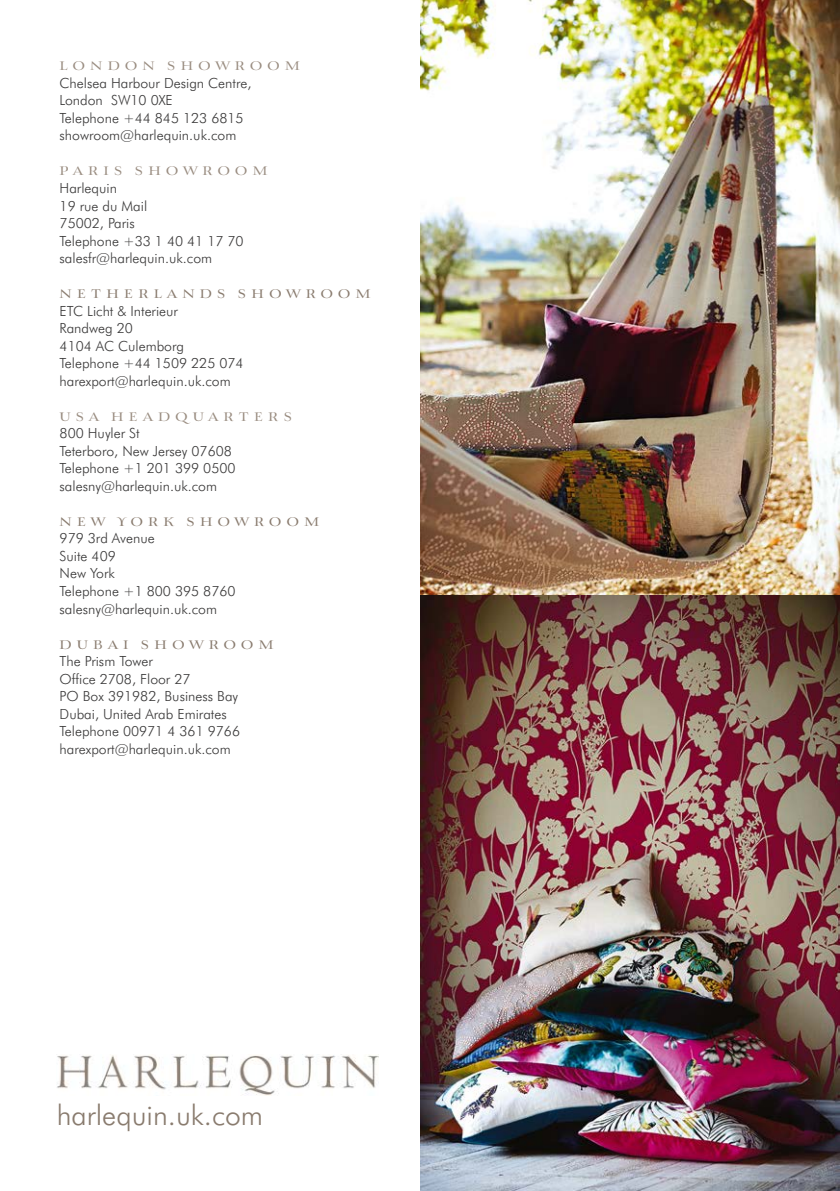
<style>
.page{position:relative;width:840px;height:1191px;background:#fff}
.page>*{position:absolute;margin:0;border:0;box-sizing:border-box;transform-origin:0 0}
.t1{font:300 28.2px "Futura BT";color:#897b6e}
.t2{font:18px "Mynaruse Royale";color:#897b6e}
.t3{font:18px "Mynaruse Royale";color:#998c80}
.t4{font:300 14px/17.6px "Futura BT";color:#3a3939}
</style>
<div class="page">
<img style="left:420px;top:0;width:419px;height:1191px">
<img style="left:57px;top:1054px;width:321px;height:41px">
<p class="t3" style="left:57px;top:53px;width:247px">london showroom</p>
<p class="t4" style="left:60px;top:75px;width:193px">Chelsea Harbour Design Centre,<br>London SW10 0XE<br>Telephone +44 845 123 6815 showroom@harlequin.uk.com</p>
<p class="t3" style="left:57px;top:158px;width:215px">paris showroom</p>
<p class="t4" style="left:60px;top:180px;width:185px">Harlequin<br>19 rue du Mail<br>75002, Paris<br>Telephone +33 1 40 41 17 70 salesfr@harlequin.uk.com</p>
<p class="t2" style="left:57px;top:281px;width:318px">netherlands showroom</p>
<p class="t4" style="left:60px;top:303px;width:185px">ETC Licht &amp; Interieur<br>Randweg 20<br>4104 AC Culemborg<br>Telephone +44 1509 225 074 harexport@harlequin.uk.com</p>
<p class="t3" style="left:57px;top:403px;width:239px">usa headquarters</p>
<p class="t4" style="left:60px;top:426px;width:177px">800 Huyler St<br>Teterboro, New Jersey 07608<br>Telephone +1 201 399 0500 salesny@harlequin.uk.com</p>
<p class="t2" style="left:57px;top:508px;width:267px">new york showroom</p>
<p class="t4" style="left:60px;top:531px;width:177px">979 3rd Avenue<br>Suite 409<br>New York<br>Telephone +1 800 395 8760 salesny@harlequin.uk.com</p>
<p class="t2" style="left:57px;top:631px;width:221px">dubai showroom</p>
<p class="t4" style="left:60px;top:653px;width:182px">The Prism Tower<br>Office 2708, Floor 27<br>PO Box 391982, Business Bay<br>Dubai, United Arab Emirates<br>Telephone 00971 4 361 9766 harexport@harlequin.uk.com</p>
<h1 class="t1" style="left:57px;top:1103px;width:208px">harlequin.uk.com</h1>
</div>
